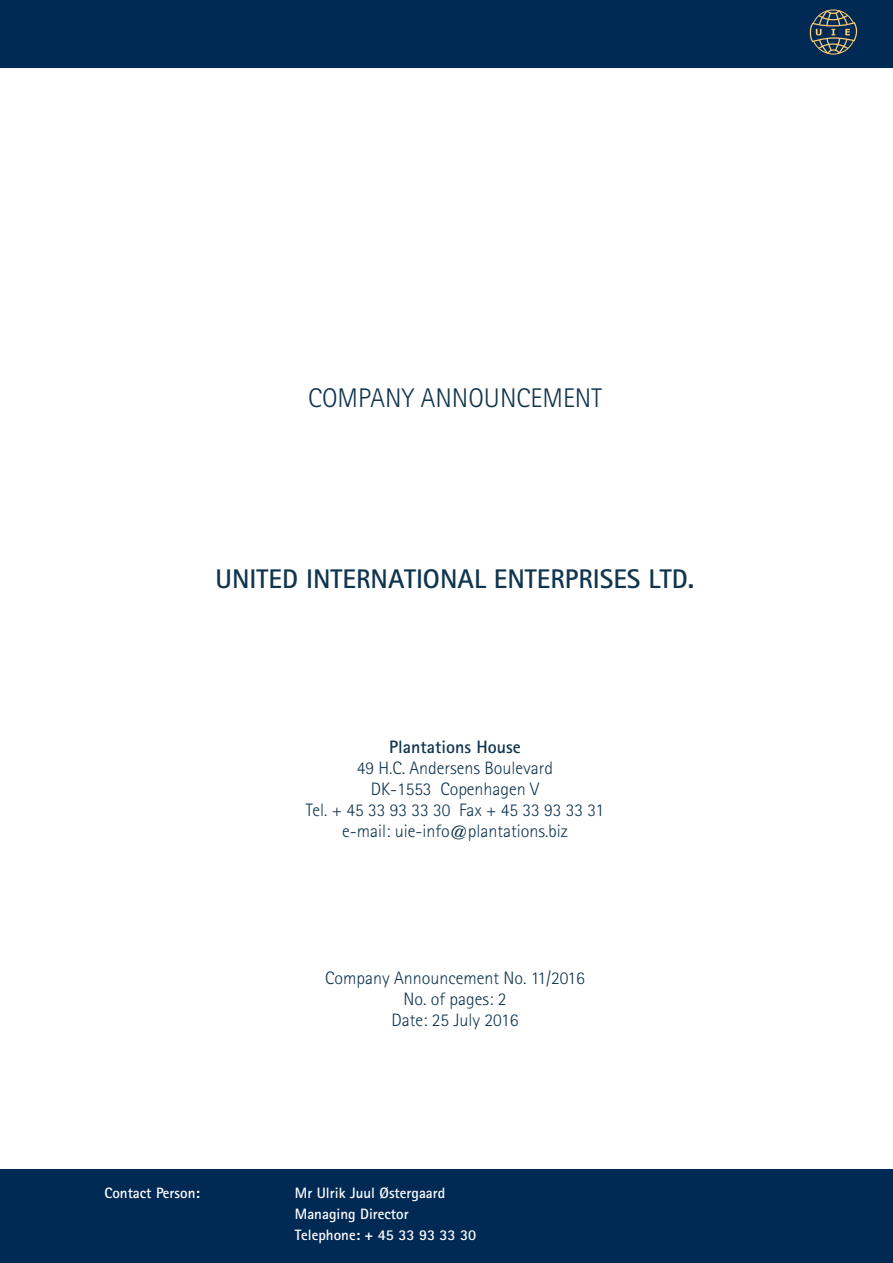
<style>
.page{position:relative;width:893px;height:1263px;background:#fff}
.page>*{position:absolute;margin:0;border:0;box-sizing:border-box;transform-origin:0 0}
.Overskrift_1{font:700 27px "Rotis Sans Serif";color:#10354e}
.Overskrift_1-2{font:300 27px "Rotis Sans Serif";color:#10354e}
.Overskrift_1-3{font:300 18px "Rotis Sans Serif";color:#10354e}
.Overskrift_1-4{font:700 18px "Rotis Sans Serif";color:#10354e}
.t1{font:700 15px "Rotis Sans Serif";color:#fff}
</style>
<div class="page">
<div style="left:0;top:0;width:893px;height:68px;background:#002953"></div>
<svg style="left:809px;top:9px;width:49px;height:45px;background:#3c505c"></svg>
<div style="left:0;top:1169px;width:893px;height:94px;background:#002954"></div>
<p class="Overskrift_1-2" style="left:308px;top:383px;width:295px">COMPANY ANNOUNCEMENT</p>
<p class="Overskrift_1" style="left:216px;top:561px;width:480px">UNITED INTERNATIONAL ENTERPRISES LTD.</p>
<p class="Overskrift_1-4" style="left:389px;top:735px;width:133px">Plantations House</p>
<p class="Overskrift_1-3" style="left:357px;top:757px;width:198px">49 H.C. Andersens Boulevard</p>
<p class="Overskrift_1-3" style="left:371px;top:778px;width:170px">DK-1553 Copenhagen V</p>
<p class="Overskrift_1-3" style="left:306px;top:799px;width:300px">Tel. + 45 33 93 33 30 Fax + 45 33 93 33 31</p>
<p class="Overskrift_1-3" style="left:342px;top:820px;width:227px">e-mail: uie-info@plantations.biz</p>
<p class="Overskrift_1-3" style="left:325px;top:967px;width:261px">Company Announcement No. 11/2016</p>
<p class="Overskrift_1-3" style="left:403px;top:988px;width:104px">No. of pages: 2</p>
<p class="Overskrift_1-3" style="left:391px;top:1009px;width:128px">Date: 25 July 2016</p>
<p class="t1" style="left:104px;top:1184px;width:97px">Contact Person:</p>
<p class="t1" style="left:295px;top:1184px;width:152px">Mr Ulrik Juul Østergaard</p>
<p class="t1" style="left:295px;top:1205px;width:115px">Managing Director</p>
<p class="t1" style="left:295px;top:1226px;width:183px">Telephone: + 45 33 93 33 30</p>
</div>
